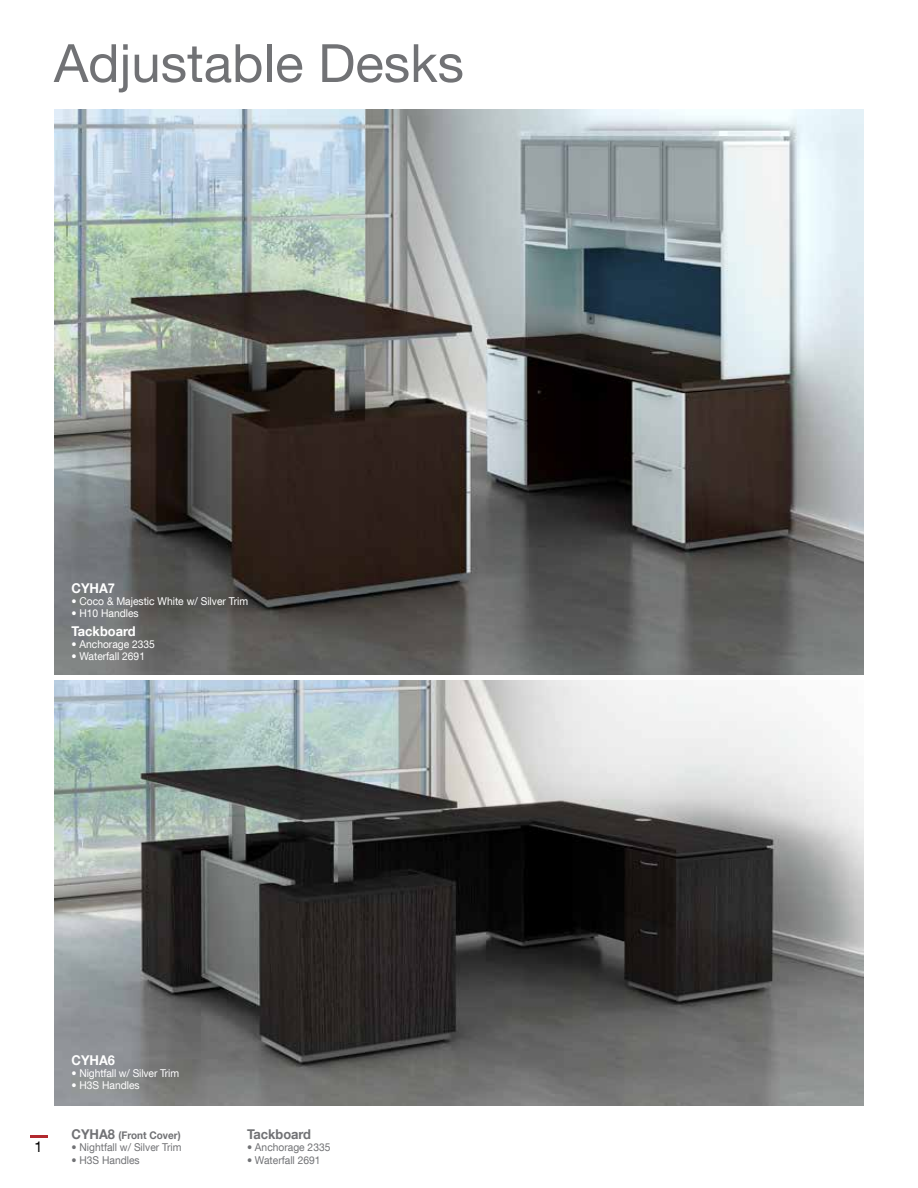
<style>
.page{position:relative;width:918px;height:1188px;background:#fff}
.page>*{position:absolute;margin:0;border:0;box-sizing:border-box;transform-origin:0 0}
.t1{font:52.8px "Helvetica Neue LT Com";color:#717275}
.t2{font:15px "Helvetica Neue LT Com";color:#000;scale:.95 1}
.t3{font:700 13.5px "Helvetica Neue LT Com";color:#fff;scale:.95 1}
.t4{font:700 13.5px "Helvetica Neue LT Com";color:#717275;scale:.95 1}
.t5{font:10.8px "Helvetica Neue LT Com";color:#fff;scale:.95 1}
.t6{font:10.8px "Helvetica Neue LT Com";color:#717275;scale:.95 1}
.t7{font:700 10.5px "Helvetica Neue LT Com";color:#717275;scale:.95 1}
.s1{font-size:13.5px}
</style>
<div class="page">
<svg style="left:30px;top:1135px;width:17px;height:2px"></svg>
<img style="left:54px;top:680px;width:810px;height:426px">
<img style="left:54px;top:109px;width:810px;height:566px">
<h1 class="t1" style="left:54px;top:31px;width:411px">Adjustable Desks</h1>
<p class="t3" style="left:72px;top:579px;width:47px">CYHA7</p>
<p class="t5" style="left:72px;top:594px;width:188px">• Coco &amp; Majestic White w/ Silver Trim</p>
<p class="t5" style="left:72px;top:606px;width:72px">• H10 Handles</p>
<p class="t3" style="left:72px;top:622px;width:69px">Tackboard</p>
<p class="t5" style="left:72px;top:637px;width:89px">• Anchorage 2335</p>
<p class="t5" style="left:72px;top:649px;width:79px">• Waterfall 2691</p>
<h2 class="t2" style="left:35px;top:1137px;width:10px">1</h2>
<p class="t3" style="left:72px;top:1052px;width:47px">CYHA6</p>
<p class="t5" style="left:72px;top:1067px;width:115px">• Nightfall w/ Silver Trim</p>
<p class="t5" style="left:72px;top:1079px;width:73px">• H3S Handles</p>
<p class="t7" style="left:72px;top:1129px;width:116px"><span class="s1">CYHA8</span> (Front Cover)</p>
<p class="t4" style="left:247px;top:1126px;width:69px">Tackboard</p>
<p class="t6" style="left:72px;top:1141px;width:117px">• Nightfall w/ Silver Trim</p>
<p class="t6" style="left:247px;top:1141px;width:89px">• Anchorage 2335</p>
<p class="t6" style="left:72px;top:1153px;width:73px">• H3S Handles</p>
<p class="t6" style="left:247px;top:1153px;width:79px">• Waterfall 2691</p>
</div>
